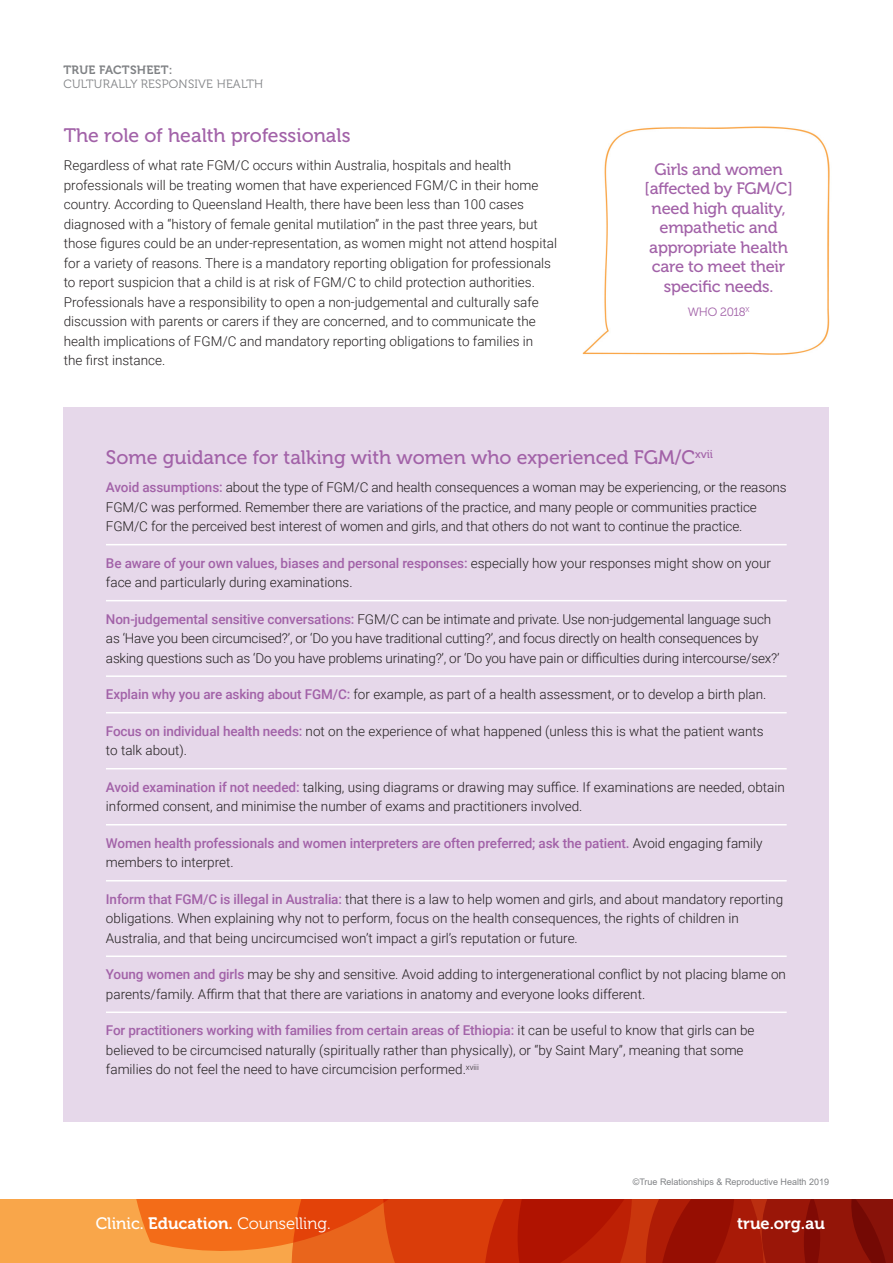
<style>
.page{position:relative;width:893px;height:1263px;background:#fff}
.page>*{position:absolute;margin:0;border:0;box-sizing:border-box;transform-origin:0 0}
.t1{font:19.5px "Museo 500";color:#a262a8}
.Pull_quote{font:16.5px/19.5px "Museo 500";letter-spacing:-.015em;color:#a262a8;text-align:center}
.t2{font:16.5px "Museo 300";color:#fff}
.t3{font:16.5px "Museo 700";color:#fff}
.Body_copy_RULE_BELOW{font:300 13.5px/19.5px "Roboto";color:#231f20}
.Body_Copy{font:300 13.5px/19.5px "Roboto";color:#231f20}
.Body_copy_RULE_BELOW-2{font:500 13.5px/19.5px "Roboto";letter-spacing:-.01em;color:#a262a8}
.t4{font:12px "Museo 300";letter-spacing:.02em;color:#808285}
.t5{font:12px "Museo 700";letter-spacing:.02em;color:#808285}
.Pull_quote-2{font:12px "Museo 300";letter-spacing:-.02em;color:#a262a8}
.t6{font:9px "Arial";color:#808285}
.s1{font-weight:500;color:#a262a8}
.s2{font-weight:300;color:#231f20}
.s3{font-family:"Museo 500"}
.s4{font-family:"Museo 700"}
</style>
<div class="page">
<div style="left:0;top:1199px;width:893px;height:64px;background:#f9a64a"></div>
<svg style="left:136px;top:1199px;width:757px;height:64px;background:#c4390e"></svg>
<img style="left:582px;top:126px;width:248px;height:229px">
<div style="left:63px;top:407px;width:766px;height:714px;background:#e6d8ea"></div>
<hr style="left:106px;top:544px;width:681px;height:1px;background:#fff">
<hr style="left:106px;top:600px;width:681px;height:1px;background:#fff">
<hr style="left:106px;top:675px;width:681px;height:2px;background:#fff">
<hr style="left:106px;top:712px;width:681px;height:1px;background:#fff">
<hr style="left:106px;top:768px;width:681px;height:1px;background:#fff">
<hr style="left:106px;top:824px;width:681px;height:1px;background:#fff">
<hr style="left:106px;top:880px;width:681px;height:1px;background:#fff">
<hr style="left:106px;top:955px;width:681px;height:2px;background:#fff">
<hr style="left:106px;top:1011px;width:681px;height:2px;background:#fff">
<p class="t5" style="left:63px;top:63px;width:110px">TRUE FACTSHEET:</p>
<p class="t4" style="left:63px;top:77px;width:201px">CULTURALLY RESPONSIVE HEALTH</p>
<h1 class="t1" style="left:64px;top:125px;width:288px">The role of health professionals</h1>
<p class="Body_Copy" style="left:64px;top:155px;width:495px">Regardless of what rate FGM/C occurs within Australia, hospitals and health professionals will be treating women that have experienced FGM/C in their home country. According to Queensland Health, there have been less than 100 cases diagnosed with a “history of female genital mutilation” in the past three years, but those figures could be an under-representation, as women might not attend hospital for a variety of reasons. There is a mandatory reporting obligation for professionals to report suspicion that a child is at risk of FGM/C to child protection authorities.<br>Professionals have a responsibility to open a non-judgemental and culturally safe discussion with parents or carers if they are concerned, and to communicate the health implications of FGM/C and mandatory reporting obligations to families in<br>the first instance.</p>
<p class="Pull_quote" style="left:644px;top:160px;width:150px">Girls and women [affected by FGM/C] need high quality, empathetic and appropriate health care to meet their specific needs.</p>
<p class="Pull_quote-2" style="left:688px;top:305px;width:63px">WHO 2018<sup>X</sup></p>
<h1 class="t1" style="left:106px;top:447px;width:609px">Some guidance for talking with women who experienced FGM/C<sup>xvii</sup></h1>
<p class="Body_copy_RULE_BELOW" style="left:106px;top:477px;width:682px"><span class="s1">Avoid assumptions:</span> about the type of FGM/C and health consequences a woman may be experiencing, or the reasons<br>FGM/C was performed. Remember there are variations of the practice, and many people or communities practice<br>FGM/C for the perceived best interest of women and girls, and that others do not want to continue the practice.</p>
<p class="Body_copy_RULE_BELOW" style="left:106px;top:553px;width:667px"><span class="s1">Be aware of your own values, biases and personal responses:</span> especially how your responses might show on your face and particularly during examinations.</p>
<p class="Body_copy_RULE_BELOW" style="left:106px;top:609px;width:675px"><span class="s1">Non-judgemental sensitive conversations:</span> FGM/C can be intimate and private. Use non-judgemental language such as ‘Have you been circumcised?’, or ‘Do you have traditional cutting?’, and focus directly on health consequences by asking questions such as ‘Do you have problems urinating?’, or ‘Do you have pain or difficulties during intercourse/sex?’</p>
<p class="Body_copy_RULE_BELOW" style="left:106px;top:684px;width:662px"><span class="s1">Explain why you are asking about FGM/C:</span> for example, as part of a health assessment, or to develop a birth plan.</p>
<p class="Body_copy_RULE_BELOW" style="left:106px;top:721px;width:659px"><span class="s1">Focus on individual health needs:</span> not on the experience of what happened (unless this is what the patient wants to talk about).</p>
<p class="Body_copy_RULE_BELOW" style="left:106px;top:777px;width:680px"><span class="s1">Avoid examination if not needed:</span> talking, using diagrams or drawing may suffice. If examinations are needed, obtain informed consent, and minimise the number of exams and practitioners involved.</p>
<p class="Body_copy_RULE_BELOW-2" style="left:106px;top:833px;width:658px">Women health professionals and women interpreters are often preferred; ask the patient. <span class="s2">Avoid engaging family members to interpret.</span></p>
<p class="Body_copy_RULE_BELOW" style="left:106px;top:889px;width:679px"><span class="s1">Inform that FGM/C is illegal in Australia:</span> that there is a law to help women and girls, and about mandatory reporting obligations. When explaining why not to perform, focus on the health consequences, the rights of children in<br>Australia, and that being uncircumcised won’t impact a girl’s reputation or future.</p>
<p class="Body_copy_RULE_BELOW" style="left:106px;top:964px;width:682px"><span class="s1">Young women and girls</span> may be shy and sensitive. Avoid adding to intergenerational conflict by not placing blame on parents/family. Affirm that that there are variations in anatomy and everyone looks different.</p>
<p class="Body_Copy" style="left:106px;top:1020px;width:650px"><span class="s1">For practitioners working with families from certain areas of Ethiopia:</span> it can be useful to know that girls can be believed to be circumcised naturally (spiritually rather than physically), or “by Saint Mary”, meaning that some families do not feel the need to have circumcision performed.<sup>xviii</sup></p>
<p class="t6" style="left:633px;top:1175px;width:198px">©True Relationships &amp; Reproductive Health 2019</p>
<p class="t2" style="left:96px;top:1214px;width:236px"><span class="s3">Clinic.</span> <span class="s4">Education.</span> Counselling.</p>
<p class="t3" style="left:737px;top:1214px;width:89px">true.org.au</p>
</div>
